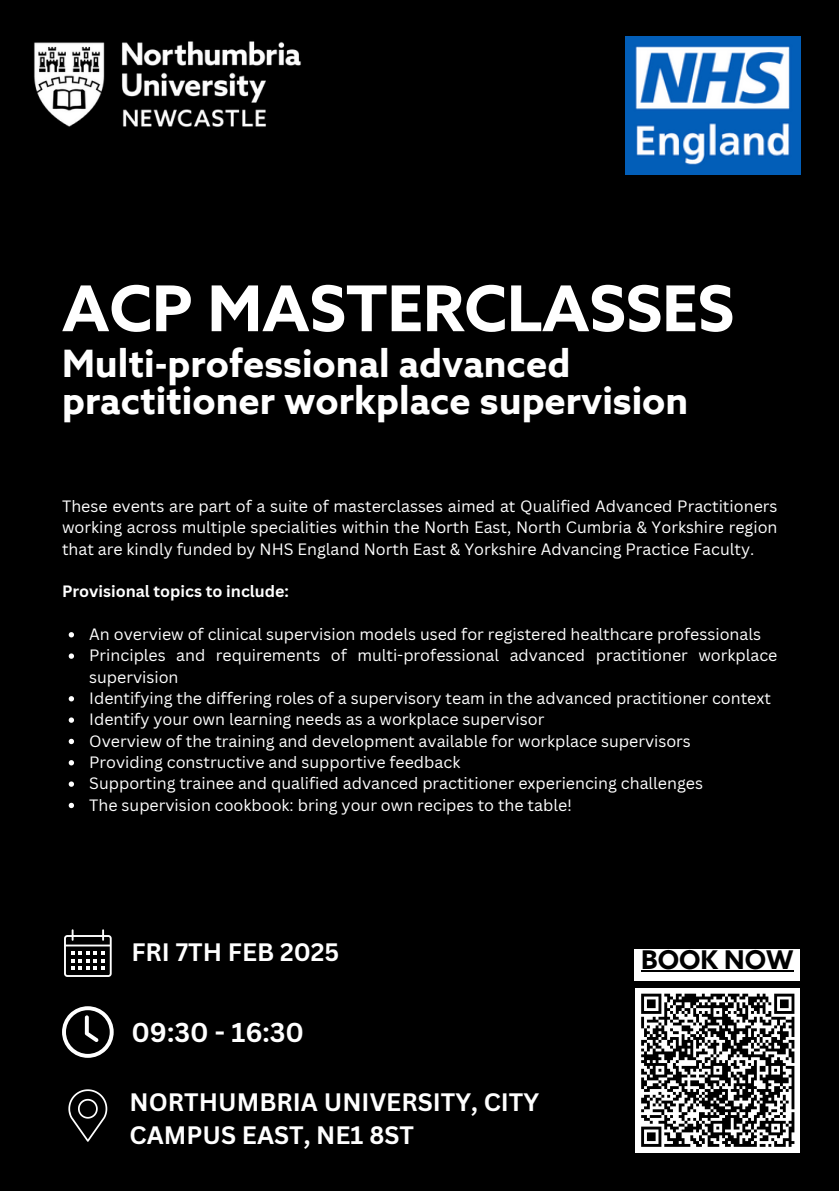
<style>
.page{position:relative;width:839px;height:1191px;background:#fff}
.page>*{position:absolute;margin:0;border:0;box-sizing:border-box;transform-origin:0 0}
.t1{font:700 63.2px "Azo Sans";color:#fff}
.t2{font:700 38px/37.6px "Azo Sans";color:#fff}
.t3{font:700 26.6px "Canva Sans";color:#fff}
.t4{font:700 26px "Azo Sans";color:#000}
.t5{font:700 24.6px/33px "Canva Sans";color:#fff}
.t6{font:16px/21.4px "Canva Sans";color:#fff;text-align:justify}
.t7{font:700 16px "Canva Sans";color:#fff}
</style>
<div class="page">
<div style="left:0;top:0;width:838px;height:1191px;background:#000"></div>
<img style="left:34px;top:41px;width:267px;height:86px">
<img style="left:625px;top:37px;width:175px;height:138px">
<svg style="left:64px;top:929px;width:48px;height:48px"></svg>
<svg style="left:62px;top:1006px;width:51px;height:51px"></svg>
<div style="left:634px;top:949px;width:166px;height:32px;background:#fff"></div>
<svg style="left:68px;top:1089px;width:39px;height:53px"></svg>
<svg style="left:69px;top:632px;width:5px;height:5px"></svg>
<svg style="left:69px;top:653px;width:5px;height:6px"></svg>
<svg style="left:69px;top:696px;width:5px;height:5px"></svg>
<svg style="left:69px;top:717px;width:5px;height:6px"></svg>
<svg style="left:69px;top:739px;width:5px;height:5px"></svg>
<svg style="left:69px;top:760px;width:5px;height:5px"></svg>
<svg style="left:69px;top:781px;width:5px;height:6px"></svg>
<svg style="left:69px;top:803px;width:5px;height:5px"></svg>
<hr style="left:641px;top:970px;width:152px;height:2px;background:#000">
<div style="left:635px;top:988px;width:165px;height:165px;background:#fff"></div>
<svg style="left:641px;top:993px;width:154px;height:154px"></svg>
<p class="t1" style="left:62px;top:282px;width:673px">ACP MASTERCLASSES</p>
<p class="t2" style="left:62px;top:348px;width:627px">Multi-professional advanced practitioner workplace supervision</p>
<h1 class="t6" style="left:62px;top:495px;width:717px">These events are part of a suite of masterclasses aimed at Qualified Advanced Practitioners working across multiple specialities within the North East, North Cumbria &amp; Yorkshire region that are kindly funded by NHS England North East &amp; Yorkshire Advancing Practice Faculty.</h1>
<h2 class="t7" style="left:62px;top:580px;width:228px">Provisional topics to include:</h2>
<p class="t6" style="left:89px;top:623px;width:673px">An overview of clinical supervision models used for registered healthcare professionals</p>
<h6 class="t6" style="left:89px;top:645px;width:689px">Principles and requirements of multi-professional advanced practitioner workplace supervision</h6>
<p class="t6" style="left:89px;top:687px;width:683px">Identifying the differing roles of a supervisory team in the advanced practitioner context</p>
<p class="t6" style="left:89px;top:709px;width:456px">Identify your own learning needs as a workplace supervisor</p>
<p class="t6" style="left:89px;top:730px;width:603px">Overview of the training and development available for workplace supervisors</p>
<p class="t6" style="left:89px;top:751px;width:372px">Providing constructive and supportive feedback</p>
<p class="t6" style="left:89px;top:773px;width:615px">Supporting trainee and qualified advanced practitioner experiencing challenges</p>
<p class="t6" style="left:89px;top:794px;width:484px">The supervision cookbook: bring your own recipes to the table!</p>
<p class="t5" style="left:131px;top:935px;width:209px">FRI 7TH FEB 2025</p>
<h3 class="t3" style="left:131px;top:1014px;width:174px">09:30 - 16:30</h3>
<p class="t5" style="left:130px;top:1085px;width:411px">NORTHUMBRIA UNIVERSITY, CITY<br>CAMPUS EAST, NE1 8ST</p>
<h4 class="t4" style="left:641px;top:949px;width:154px">BOOK NOW</h4>
</div>
